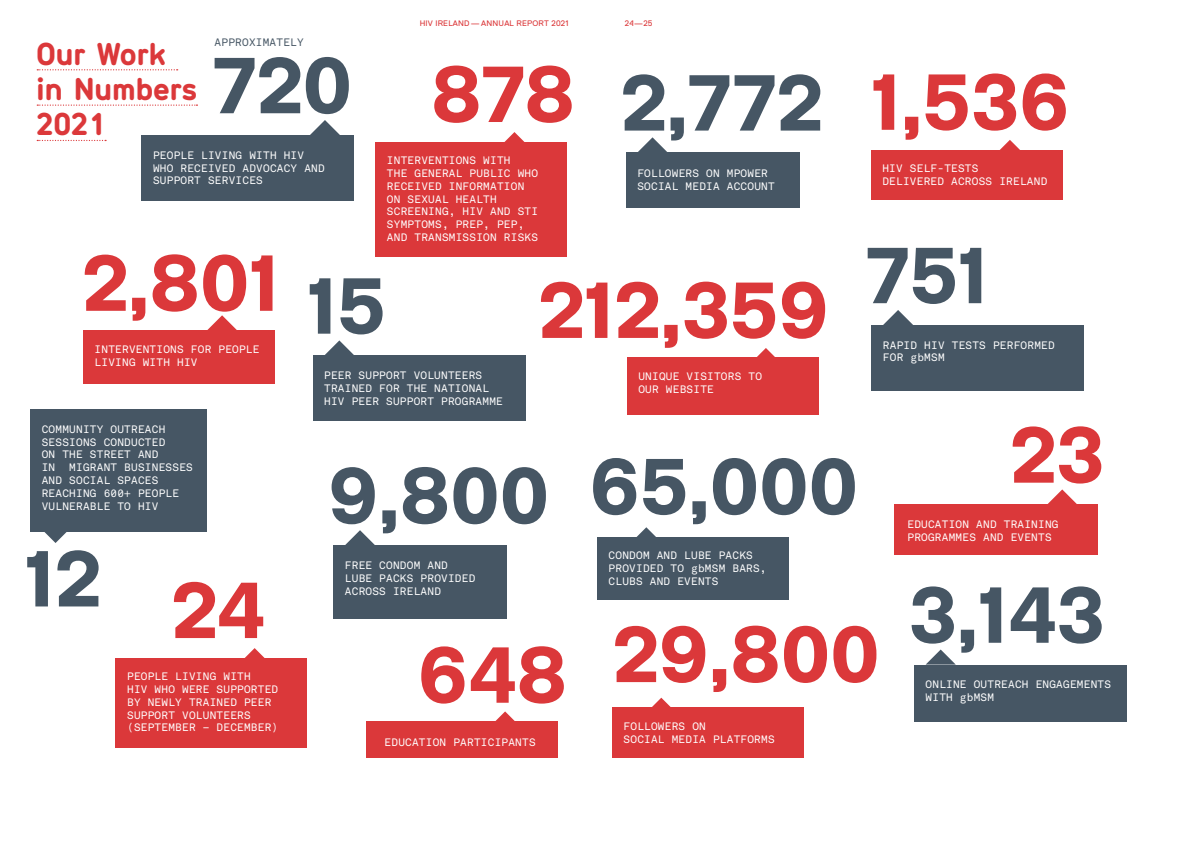
<style>
.page{position:relative;width:1191px;height:842px;background:#fff}
.page>*{position:absolute;margin:0;border:0;box-sizing:border-box;transform-origin:0 0}
.t1{font:900 80px "New Rail Alphabet";color:#db383a}
.t2{font:900 80px "New Rail Alphabet";color:#465664}
.t3{font:700 30.3px/35.3px "Gravostyle Basic";color:#db383a}
.t4{font:10.7px/12.8px "Akkurat Mono Pro";letter-spacing:.025em;color:#fff}
.t5{font:10.7px "Akkurat Mono Pro";letter-spacing:.025em;color:#465664}
.t6{font:8px "Replica";letter-spacing:.025em;color:#db383a}
</style>
<div class="page">
<svg style="left:207px;top:315px;width:30px;height:15px"></svg>
<div style="left:30px;top:409px;width:177px;height:123px;background:#465664"></div>
<svg style="left:44px;top:532px;width:23px;height:11px"></svg>
<div style="left:313px;top:355px;width:212px;height:66px;background:#465664"></div>
<svg style="left:325px;top:340px;width:29px;height:15px"></svg>
<div style="left:142px;top:135px;width:212px;height:65px;background:#465664"></div>
<svg style="left:310px;top:120px;width:30px;height:15px"></svg>
<div style="left:871px;top:325px;width:212px;height:65px;background:#465664"></div>
<svg style="left:883px;top:310px;width:30px;height:15px"></svg>
<div style="left:894px;top:504px;width:203px;height:51px;background:#db383a"></div>
<svg style="left:1047px;top:489px;width:30px;height:15px"></svg>
<div style="left:914px;top:665px;width:212px;height:56px;background:#465664"></div>
<svg style="left:925px;top:649px;width:30px;height:16px"></svg>
<div style="left:333px;top:545px;width:174px;height:74px;background:#465664"></div>
<svg style="left:345px;top:530px;width:30px;height:15px"></svg>
<div style="left:626px;top:152px;width:173px;height:56px;background:#465664"></div>
<svg style="left:638px;top:137px;width:29px;height:15px"></svg>
<div style="left:83px;top:331px;width:191px;height:53px;background:#db383a"></div>
<svg style="left:636px;top:527px;width:20px;height:10px"></svg>
<div style="left:597px;top:537px;width:191px;height:63px;background:#465664"></div>
<svg style="left:504px;top:132px;width:21px;height:10px"></svg>
<div style="left:376px;top:142px;width:191px;height:114px;background:#db383a"></div>
<svg style="left:751px;top:348px;width:30px;height:10px"></svg>
<div style="left:627px;top:358px;width:191px;height:57px;background:#db383a"></div>
<svg style="left:1000px;top:140px;width:20px;height:10px"></svg>
<div style="left:871px;top:150px;width:191px;height:50px;background:#db383a"></div>
<svg style="left:245px;top:648px;width:20px;height:10px"></svg>
<div style="left:116px;top:658px;width:191px;height:90px;background:#db383a"></div>
<svg style="left:495px;top:711px;width:20px;height:10px"></svg>
<div style="left:366px;top:721px;width:191px;height:37px;background:#db383a"></div>
<svg style="left:646px;top:698px;width:30px;height:10px"></svg>
<div style="left:612px;top:708px;width:191px;height:50px;background:#db383a"></div>
<svg style="left:37px;top:69px;width:141px;height:1px"></svg>
<svg style="left:37px;top:104px;width:160px;height:2px"></svg>
<svg style="left:37px;top:140px;width:69px;height:1px"></svg>
<h2 class="t3" style="left:37px;top:36px;width:162px">Our Work in Numbers<br>2021</h2>
<p class="t5" style="left:215px;top:36px;width:91px">APPROXIMATELY</p>
<h1 class="t2" style="left:213px;top:30px;width:141px">720</h1>
<p class="t4" style="left:153px;top:149px;width:173px">PEOPLE LIVING WITH HIV<br>WHO RECEIVED ADVOCACY AND<br>SUPPORT SERVICES</p>
<p class="t6" style="left:420px;top:19px;width:150px">HIV IRELAND—ANNUAL REPORT 2021</p>
<p class="t6" style="left:625px;top:19px;width:29px">24—25</p>
<h1 class="t1" style="left:431px;top:39px;width:145px">878</h1>
<p class="t4" style="left:387px;top:154px;width:153px">INTERVENTIONS WITH<br>THE GENERAL PUBLIC WHO<br>RECEIVED INFORMATION<br>ON SEXUAL HEALTH<br>SCREENING, HIV AND STI<br>SYMPTOMS, PREP, PEP,<br>AND TRANSMISSION RISKS</p>
<h1 class="t2" style="left:620px;top:47px;width:204px">2,772</h1>
<p class="t4" style="left:637px;top:167px;width:139px">FOLLOWERS ON MPOWER<br>SOCIAL MEDIA ACCOUNT</p>
<h1 class="t1" style="left:82px;top:227px;width:199px">2,801</h1>
<p class="t4" style="left:95px;top:343px;width:166px">INTERVENTIONS FOR PEOPLE<br>LIVING WITH HIV</p>
<p class="t4" style="left:42px;top:423px;width:125px">COMMUNITY OUTREACH<br>SESSIONS CONDUCTED<br>ON THE STREET AND<br>IN</p>
<p class="t4" style="left:42px;top:461px;width:153px;text-indent:28px">MIGRANT BUSINESSES<br>AND SOCIAL SPACES<br>REACHING 600+ PEOPLE<br>VULNERABLE TO HIV</p>
<h1 class="t2" style="left:307px;top:250px;width:80px">15</h1>
<p class="t4" style="left:324px;top:369px;width:180px">PEER SUPPORT VOLUNTEERS<br>TRAINED FOR THE NATIONAL<br>HIV PEER SUPPORT PROGRAMME</p>
<h1 class="t1" style="left:538px;top:255px;width:292px">212,359</h1>
<p class="t4" style="left:638px;top:370px;width:125px">UNIQUE VISITORS TO<br>OUR WEBSITE</p>
<h1 class="t2" style="left:328px;top:440px;width:223px">9,800</h1>
<h1 class="t2" style="left:589px;top:431px;width:270px">65,000</h1>
<h1 class="t1" style="left:871px;top:47px;width:200px">1,536</h1>
<p class="t4" style="left:882px;top:162px;width:166px">HIV SELF-TESTS<br>DELIVERED ACROSS IRELAND</p>
<h1 class="t2" style="left:866px;top:220px;width:123px">751</h1>
<p class="t4" style="left:883px;top:339px;width:173px">RAPID HIV TESTS PERFORMED<br>FOR gbMSM</p>
<h1 class="t1" style="left:1010px;top:399px;width:96px">23</h1>
<p class="t4" style="left:907px;top:518px;width:153px">EDUCATION AND TRAINING<br>PROGRAMMES AND EVENTS</p>
<h1 class="t2" style="left:25px;top:523px;width:77px">12</h1>
<h1 class="t1" style="left:171px;top:555px;width:95px">24</h1>
<p class="t4" style="left:127px;top:670px;width:153px">PEOPLE LIVING WITH<br>HIV WHO WERE SUPPORTED<br>BY NEWLY TRAINED PEER<br>SUPPORT VOLUNTEERS (SEPTEMBER – DECEMBER)</p>
<p class="t4" style="left:345px;top:559px;width:132px">FREE CONDOM AND<br>LUBE PACKS PROVIDED<br>ACROSS IRELAND</p>
<p class="t4" style="left:608px;top:549px;width:159px">CONDOM AND LUBE PACKS<br>PROVIDED TO gbMSM BARS,<br>CLUBS AND EVENTS</p>
<h1 class="t1" style="left:418px;top:599px;width:463px">648 29,800</h1>
<p class="t4" style="left:623px;top:720px;width:153px">FOLLOWERS ON<br>SOCIAL MEDIA PLATFORMS</p>
<p class="t4" style="left:384px;top:736px;width:153px">EDUCATION PARTICIPANTS</p>
<h1 class="t2" style="left:908px;top:559px;width:197px">3,143</h1>
<p class="t4" style="left:925px;top:678px;width:187px">ONLINE OUTREACH ENGAGEMENTS<br>WITH gbMSM</p>
</div>
